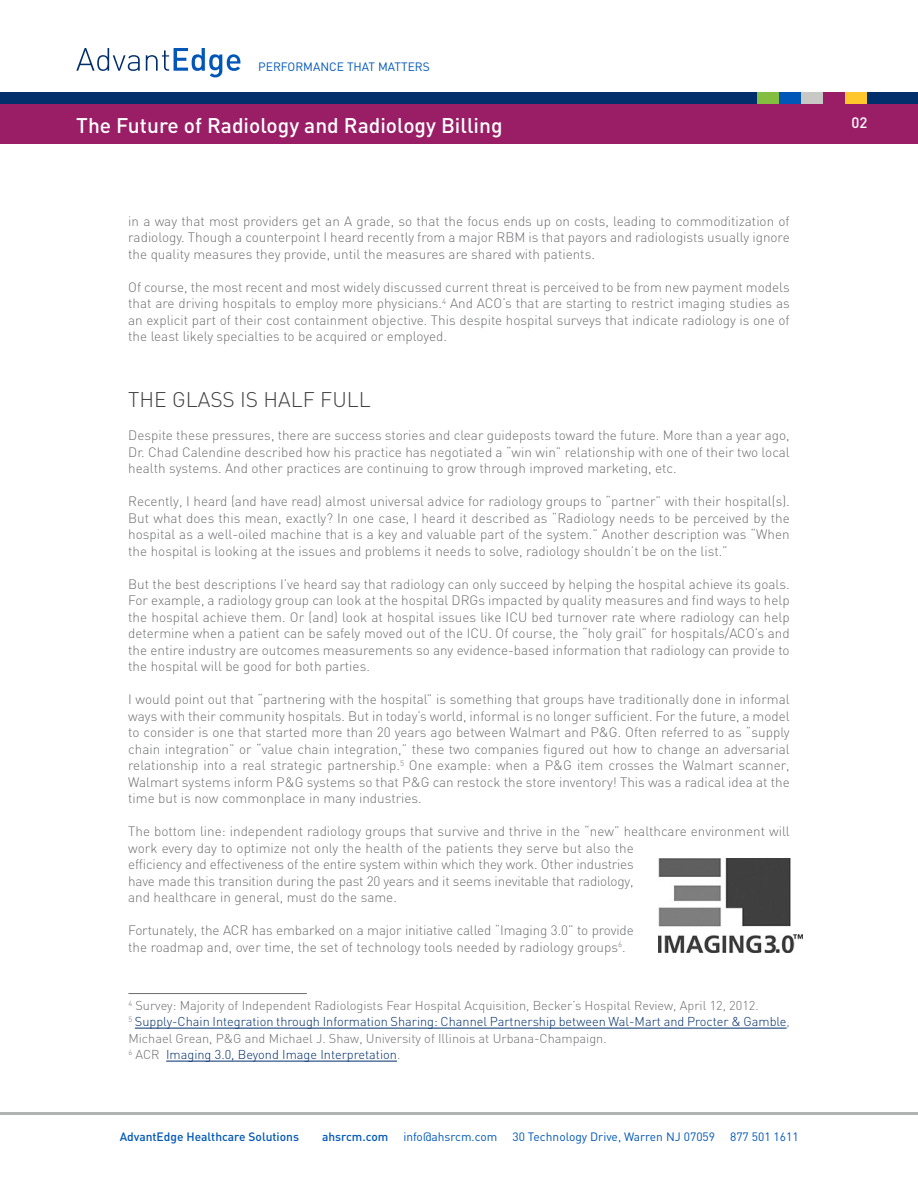
<style>
.page{position:relative;width:918px;height:1188px;background:#fff}
.page>*{position:absolute;margin:0;border:0;box-sizing:border-box;transform-origin:0 0}
.t1{font:500 21px "DIN";color:#fff}
.t2{font:300 21px "DIN";color:#414042}
.t3{font:500 15px "DIN";color:#fff}
.t4{font:300 13.5px/16.5px "DIN";color:#6d6e71;text-align:justify}
.t5{font:300 12.75px/16.5px "DIN";color:#6d6e71}
.t6{font:12px "DIN";color:#0057b8}
.t7{font:500 12px "DIN";color:#0057b8}
.s1{color:#002e6b}
.s2{font-weight:500}
</style>
<div class="page">
<hr style="left:0;top:1112px;width:918px;height:3px;background:#b1b3b3">
<div style="left:0;top:103px;width:918px;height:41px;background:#991e66"></div>
<svg style="left:76px;top:48px;width:64px;height:23px"></svg>
<svg style="left:146px;top:48px;width:94px;height:29px"></svg>
<div style="left:0;top:92px;width:918px;height:12px;background:#002f6c"></div>
<div style="left:845px;top:92px;width:22px;height:12px;background:#ffc72c"></div>
<div style="left:823px;top:92px;width:22px;height:12px;background:#991e66"></div>
<div style="left:779px;top:92px;width:22px;height:12px;background:#0057b8"></div>
<div style="left:801px;top:92px;width:22px;height:12px;background:#c8c9c7"></div>
<div style="left:757px;top:92px;width:22px;height:12px;background:#84be41"></div>
<img style="left:659px;top:859px;width:144px;height:93px">
<hr style="left:135px;top:1028px;width:652px;height:1px;background:#002e6b">
<hr style="left:166px;top:1061px;width:231px;height:1px;background:#002e6b">
<hr style="left:128px;top:993px;width:179px;height:1px;background:#6d6e71">
<p class="t6" style="left:258px;top:59px;width:173px">PERFORMANCE THAT MATTERS</p>
<h1 class="t1" style="left:76px;top:112px;width:428px">The Future of Radiology and Radiology Billing</h1>
<p class="t3" style="left:851px;top:113px;width:17px">02</p>
<p class="t4" style="left:128px;top:212px;width:663px">in a way that most providers get an A grade, so that the focus ends up on costs, leading to commoditization of radiology. Though a counterpoint I heard recently from a major RBM is that payors and radiologists usually ignore the quality measures they provide, until the measures are shared with patients.</p>
<p class="t4" style="left:128px;top:278px;width:663px">Of course, the most recent and most widely discussed current threat is perceived to be from new payment models that are driving hospitals to employ more physicians.<sup>4</sup> And ACO’s that are starting to restrict imaging studies as an explicit part of their cost containment objective. This despite hospital surveys that indicate radiology is one of the least likely specialties to be acquired or employed.</p>
<h1 class="t2" style="left:128px;top:387px;width:231px">THE GLASS IS HALF FULL</h1>
<p class="t4" style="left:128px;top:427px;width:663px">Despite these pressures, there are success stories and clear guideposts toward the future. More than a year ago, Dr. Chad Calendine described how his practice has negotiated a “win win” relationship with one of their two local health systems. And other practices are continuing to grow through improved marketing, etc.</p>
<p class="t4" style="left:128px;top:493px;width:663px">Recently, I heard (and have read) almost universal advice for radiology groups to “partner” with their hospital(s).<br>But what does this mean, exactly? In one case, I heard it described as “Radiology needs to be perceived by the hospital as a well-oiled machine that is a key and valuable part of the system.” Another description was “When the hospital is looking at the issues and problems it needs to solve, radiology shouldn’t be on the list.”</p>
<p class="t4" style="left:128px;top:575px;width:663px">But the best descriptions I’ve heard say that radiology can only succeed by helping the hospital achieve its goals.<br>For example, a radiology group can look at the hospital DRGs impacted by quality measures and find ways to help the hospital achieve them. Or (and) look at hospital issues like ICU bed turnover rate where radiology can help determine when a patient can be safely moved out of the ICU. Of course, the “holy grail” for hospitals/ACO’s and the entire industry are outcomes measurements so any evidence-based information that radiology can provide to the hospital will be good for both parties.</p>
<p class="t4" style="left:128px;top:691px;width:663px">I would point out that “partnering with the hospital” is something that groups have traditionally done in informal ways with their community hospitals. But in today’s world, informal is no longer sufficient. For the future, a model to consider is one that started more than 20 years ago between Walmart and P&amp;G . Often referred to as “supply chain integration” or “value chain integration,” these two companies figured out how to change an adversarial relationship into a real strategic partnership.<sup>5</sup> One example: when a P&amp;G item crosses the Walmart scanner, Walmart systems inform P&amp;G systems so that P&amp;G can restock the store inventory! This was a radical idea at the time but is now commonplace in many industries.</p>
<p class="t4" style="left:128px;top:823px;width:663px;text-align:left">The bottom line: independent radiology groups that survive and thrive in the “new” healthcare environment will work every day to optimize not only the health of the patients they serve but also the<br>efficiency and effectiveness of the entire system within which they work. Other industries<br>have made this transition during the past 20 years and it seems inevitable that radiology,<br>and healthcare in general, must do the same.</p>
<p class="t4" style="left:128px;top:922px;width:507px">Fortunately, the ACR has embarked on a major initiative called “Imaging 3.0” to provide the roadmap and, over time, the set of technology tools needed by radiology groups<sup>6</sup>.</p>
<p class="t5" style="left:128px;top:997px;width:663px"><sup>4</sup> Survey: Majority of Independent Radiologists Fear Hospital Acquisition, Becker’s Hospital Review, April 12, 2012.<br><sup>5</sup> <span class="s1">Supply-Chain Integration through Information Sharing: Channel Partnership between Wal-Mart and Procter &amp; Gamble</span>, Michael Grean, P&amp;G and Michael J. Shaw, University of Illinois at Urbana-Champaign.<br><sup>6</sup> ACR <span class="s1">Imaging 3.0, Beyond Image Interpretation</span>.</p>
<p class="t7" style="left:120px;top:1129px;width:181px">AdvantEdge Healthcare Solutions</p>
<p class="t6" style="left:322px;top:1129px;width:478px"><span class="s2">ahsrcm.com</span> info@ahsrcm.com 30 Technology Drive, Warren NJ 07059 877 501 1611</p>
</div>
